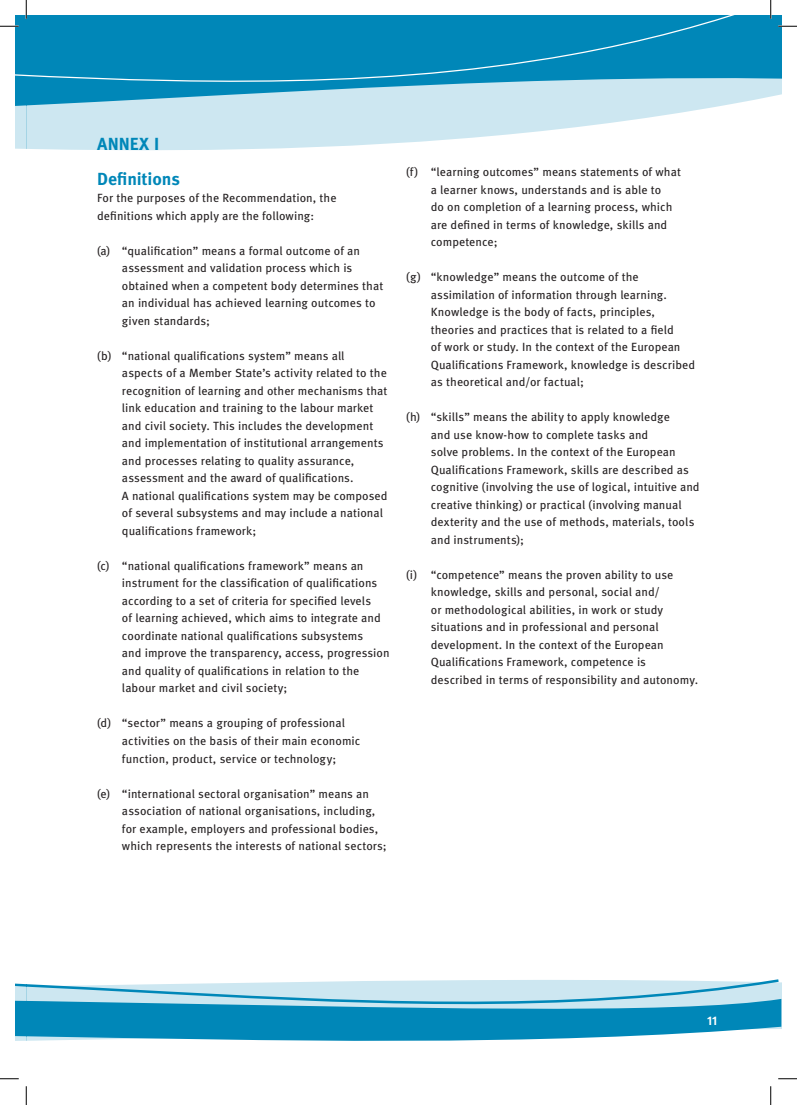
<style>
.page{position:relative;width:797px;height:1105px;background:#fff}
.page>*{position:absolute;margin:0;border:0;box-sizing:border-box;transform-origin:0 0}
.t1{font:700 17.5px/35px "Meta Pro";letter-spacing:-.005em;color:#0087b8}
.t2{font:700 12.5px "Meta Pro";color:#fff}
.t3{font:11.88px/17.5px "Meta Pro";letter-spacing:.005em;color:#231f20}
</style>
<div class="page">
<svg style="left:16px;top:983px;width:10px;height:58px"></svg>
<svg style="left:27px;top:116px;width:631px;height:34px;fill:#cde7f1"></svg>
<svg style="left:27px;top:16px;width:754px;height:100px;background:#a4d3e5"></svg>
<div style="left:27px;top:16px;width:753px;height:66px;background:#0087b8"></div>
<svg style="left:26px;top:979px;width:752px;height:62px;background:#5fb3d2"></svg>
<svg style="left:778px;top:25px;width:19px;height:2px"></svg>
<svg style="left:0;top:1078px;width:19px;height:1px"></svg>
<svg style="left:778px;top:1078px;width:19px;height:1px"></svg>
<svg style="left:0;top:0;width:27px;height:149px"></svg>
<svg style="left:25px;top:1086px;width:2px;height:19px"></svg>
<svg style="left:770px;top:0;width:1px;height:19px"></svg>
<svg style="left:770px;top:1086px;width:1px;height:19px"></svg>
<h1 class="t1" style="left:97px;top:126px;width:84px">ANNEX I<br>Definitions</h1>
<p class="t3" style="left:97px;top:190px;width:241px">For the purposes of the Recommendation, the definitions which apply are the following:</p>
<p class="t3" style="left:122px;top:242px;width:263px;text-indent:-25px">(a) “qualification” means a formal outcome of an assessment and validation process which is obtained when a competent body determines that an individual has achieved learning outcomes to given standards;</p>
<p class="t3" style="left:122px;top:347px;width:267px;text-indent:-25px">(b) “national qualifications system” means all aspects of a Member State’s activity related to the recognition of learning and other mechanisms that link education and training to the labour market and civil society. This includes the development and implementation of institutional arrangements and processes relating to quality assurance, assessment and the award of qualifications.<br>A national qualifications system may be composed of several subsystems and may include a national qualifications framework;</p>
<p class="t3" style="left:122px;top:557px;width:269px;text-indent:-25px">(c) “national qualifications framework” means an instrument for the classification of qualifications according to a set of criteria for specified levels<br>of learning achieved, which aims to integrate and coordinate national qualifications subsystems<br>and improve the transparency, access, progression and quality of qualifications in relation to the labour market and civil society;</p>
<p class="t3" style="left:122px;top:715px;width:240px;text-indent:-25px">(d) “sector” means a grouping of professional activities on the basis of their main economic function, product, service or technology;</p>
<p class="t3" style="left:122px;top:785px;width:266px;text-indent:-25px">(e) “international sectoral organisation” means an association of national organisations, including, for example, employers and professional bodies, which represents the interests of national sectors;</p>
<p class="t3" style="left:431px;top:163px;width:251px;text-indent:-25px">(f) “learning outcomes” means statements of what a learner knows, understands and is able to<br>do on completion of a learning process, which are defined in terms of knowledge, skills and competence;</p>
<p class="t3" style="left:431px;top:268px;width:266px;text-indent:-25px">(g) “knowledge” means the outcome of the assimilation of information through learning.<br>Knowledge is the body of facts, principles, theories and practices that is related to a field<br>of work or study. In the context of the European Qualifications Framework, knowledge is described as theoretical and/or factual;</p>
<p class="t3" style="left:431px;top:408px;width:270px;text-indent:-25px">(h) “skills” means the ability to apply knowledge<br>and use know-how to complete tasks and<br>solve problems. In the context of the European Qualifications Framework, skills are described as cognitive (involving the use of logical, intuitive and creative thinking) or practical (involving manual dexterity and the use of methods, materials, tools and instruments);</p>
<p class="t3" style="left:431px;top:566px;width:269px;text-indent:-25px">(i) “competence” means the proven ability to use knowledge, skills and personal, social and/<br>or methodological abilities, in work or study situations and in professional and personal development. In the context of the European Qualifications Framework, competence is described in terms of responsibility and autonomy.</p>
<p class="t2" style="left:707px;top:1013px;width:12px">11</p>
</div>
